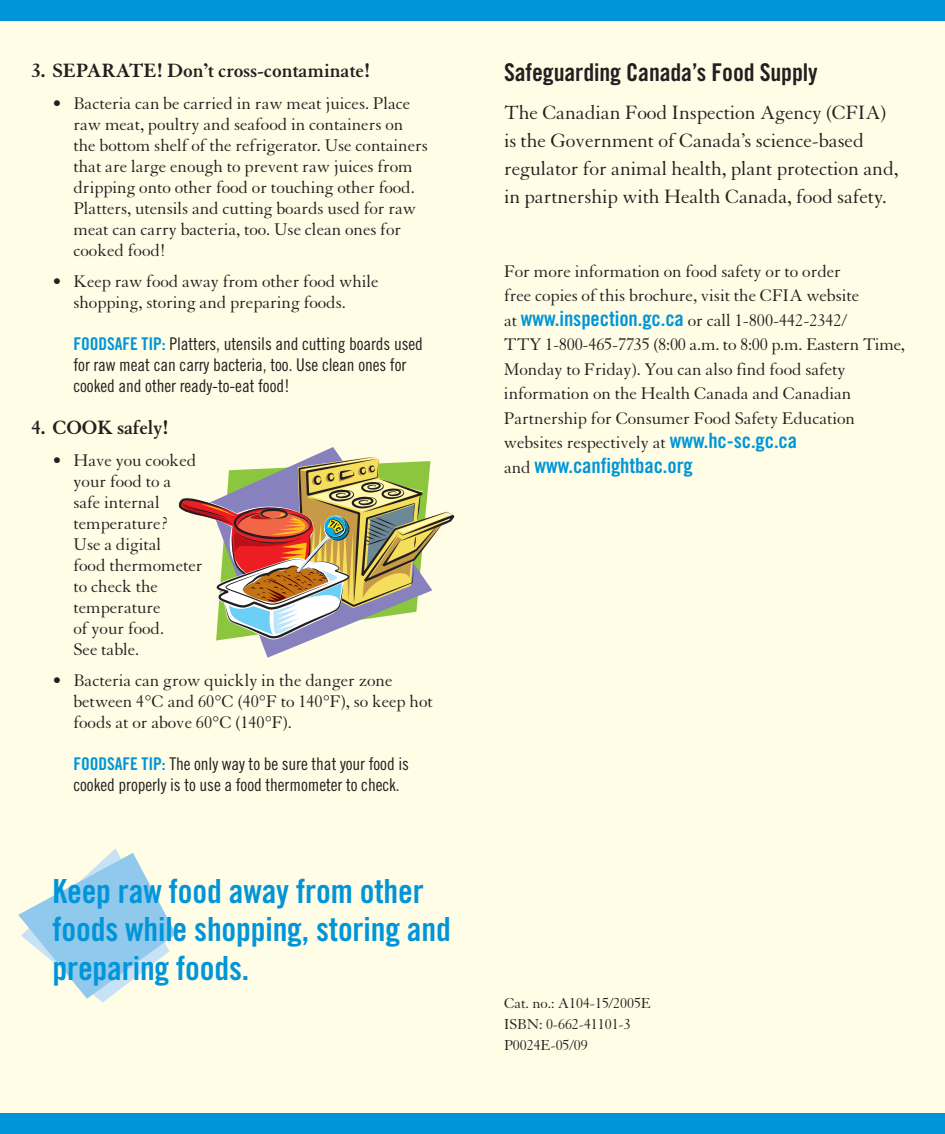
<style>
.page{position:relative;width:945px;height:1134px;background:#fff}
.page>*{position:absolute;margin:0;border:0;box-sizing:border-box;transform-origin:0 0}
.t1{font:33.25px/38.5px "Trade Gothic Bold Cond Twenty";letter-spacing:-.005em;color:#0095d9}
.t2{font:24.5px "Trade Gothic Bold Cond Twenty";letter-spacing:-.005em;color:#231f20}
.t3{font:21px/28px "Granjon";letter-spacing:-.005em;color:#231f20}
.t4{font:700 21px "Granjon";letter-spacing:-.005em;color:#231f20}
.t5{font:21px "Trade Gothic Bold Cond Twenty";letter-spacing:-.005em;color:#0095d9}
.t6{font:18.38px/21px "Granjon";letter-spacing:-.005em;color:#231f20}
.t7{font:17.5px/21px "Trade Gothic Cond Eighteen";letter-spacing:-.005em;color:#231f20}
.t8{font:15.75px/21px "Granjon";letter-spacing:-.005em;color:#231f20}
.s1{font-family:"Trade Gothic Bold Cond Twenty";color:#0095d9}
.s2{font-family:"Trade Gothic Bold Cond Twenty";font-size:21px;color:#0095d9}
.s3{font-family:"Granjon";font-size:18.38px;color:#231f20}
</style>
<div class="page">
<div style="left:472px;top:0;width:473px;height:1134px;background:#fffde5"></div>
<div style="left:472px;top:0;width:473px;height:21px;background:#0095d9"></div>
<div style="left:472px;top:1113px;width:473px;height:21px;background:#0095d9"></div>
<div style="left:0;top:0;width:472px;height:1134px;background:#fffde5"></div>
<div style="left:0;top:0;width:472px;height:21px;background:#0095d9"></div>
<div style="left:0;top:1113px;width:472px;height:21px;background:#0095d9"></div>
<svg style="left:262px;top:447px;width:78px;height:211px"></svg>
<svg style="left:179px;top:457px;width:275px;height:187px"></svg>
<svg style="left:18px;top:848px;width:158px;height:155px"></svg>
<p class="t4" style="left:32px;top:63px;width:340px">3. SEPARATE! Don’t cross-contaminate!</p>
<p class="t6" style="left:74px;top:94px;width:356px;text-indent:-21px">• Bacteria can be carried in raw meat juices. Place raw meat, poultry and seafood in containers on the bottom shelf of the refrigerator. Use containers that are large enough to prevent raw juices from dripping onto other food or touching other food.<br>Platters, utensils and cutting boards used for raw meat can carry bacteria, too. Use clean ones for cooked food!</p>
<p class="t6" style="left:74px;top:273px;width:307px;text-indent:-21px">• Keep raw food away from other food while shopping, storing and preparing foods.</p>
<p class="t7" style="left:74px;top:335px;width:351px"><span class="s1">FOODSAFE TIP:</span> Platters, utensils and cutting boards used for raw meat can carry bacteria, too. Use clean ones for cooked and other ready-to-eat food!</p>
<p class="t4" style="left:32px;top:420px;width:139px">4. COOK safely!</p>
<p class="t6" style="left:74px;top:451px;width:131px;text-indent:-21px">• Have you cooked your food to a safe internal temperature?<br>Use a digital<br>food thermometer to check the temperature<br>of your food.<br>See table.</p>
<p class="t6" style="left:74px;top:672px;width:361px;text-indent:-21px">• Bacteria can grow quickly in the danger zone between 4°C and 60°C (40°F to 140°F), so keep hot foods at or above 60°C (140°F).</p>
<p class="t7" style="left:74px;top:755px;width:337px"><span class="s1">FOODSAFE TIP:</span> The only way to be sure that your food is cooked properly is to use a food thermometer to check.</p>
<h1 class="t1" style="left:52px;top:874px;width:400px">Keep raw food away from other foods while shopping, storing and preparing foods.</h1>
<h2 class="t2" style="left:504px;top:63px;width:315px">Safeguarding Canada’s Food Supply</h2>
<p class="t3" style="left:504px;top:101px;width:396px">The Canadian Food Inspection Agency (CFIA) is the Government of Canada’s science-based regulator for animal health, plant protection and, in partnership with Health Canada, food safety.</p>
<p class="t6" style="left:504px;top:260px;width:403px;line-height:24.5px">For more information on food safety or to order<br>free copies of this brochure, visit the CFIA website<br>at <span class="s2">www.inspection.gc.ca</span> or call 1-800-442-2342/<br>TTY 1-800-465-7735 (8:00 a.m. to 8:00 p.m. Eastern Time, Monday to Friday). You can also find food safety information on the Health Canada and Canadian Partnership for Consumer Food Safety Education websites respectively at <span class="s2">www.hc-sc.gc.ca</span></p>
<p class="t5" style="left:504px;top:458px;width:190px"><span class="s3">and</span> www.canfightbac.org</p>
<p class="t8" style="left:504px;top:994px;width:148px">Cat. no.: A104-15/2005E<br>ISBN: 0-662-41101-3<br>P0024E-05/09</p>
</div>
